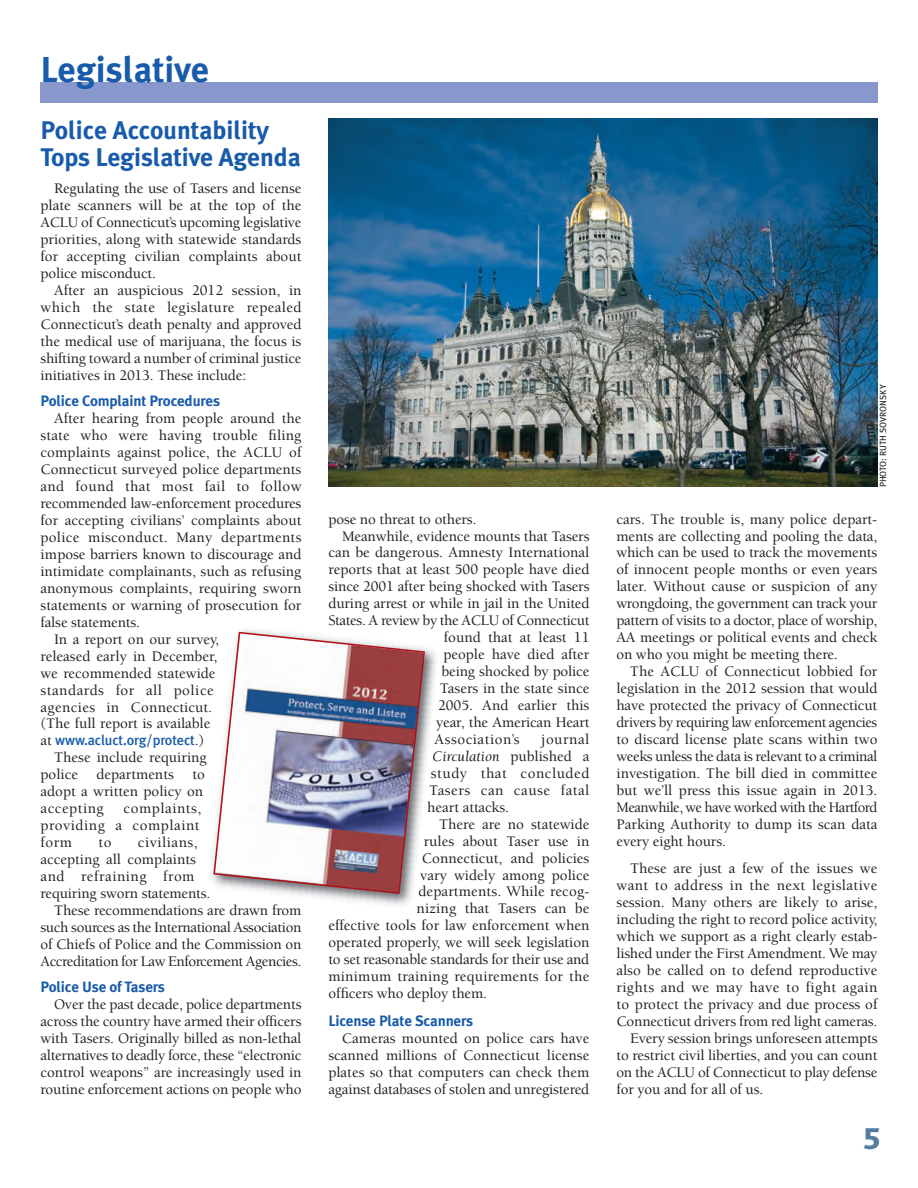
<style>
.page{position:relative;width:918px;height:1188px;background:#fff}
.page>*{position:absolute;margin:0;border:0;box-sizing:border-box;transform-origin:0 0}
.t1{font:700 36px "Meta Plus";color:#175baa}
.t2{font:800 31.5px "Bliss";color:#567ca4}
.t3{font:700 25.5px/27px "Meta Plus";letter-spacing:-.005em;color:#175baa}
.t4{font:500 15px/17px "Berkeley Std";color:#231f20;text-align:justify}
.t5{font:500 15px "Berkeley Std";letter-spacing:.025em;color:#231f20}
.t6{font:500 15px "Berkeley Std";letter-spacing:.035em;color:#231f20}
.t7{font:500 15px "Berkeley Std";letter-spacing:-.025em;color:#231f20}
.t8{font:700 15px "Meta Plus";letter-spacing:-.01em;color:#175baa}
.t9{font:500 15px "Berkeley Std";letter-spacing:-.03em;color:#231f20}
.t10{font:500 15px "Berkeley Std";letter-spacing:-.02em;color:#231f20}
.t11{font:500 15px "Berkeley Std";letter-spacing:.02em;color:#231f20}
.t12{font:italic 15px "Berkeley Std";color:#231f20}
.t13{font:500 14.25px "Meta Plus";letter-spacing:-.01em;color:#175baa}
.t14{font:9px "Meta Plus";color:#231f20}
.s1{font-family:"Berkeley Std";font-size:15px;color:#231f20}
.s2{font-weight:500;font-style:normal}
</style>
<div class="page">
<div style="left:41px;top:82px;width:837px;height:21px;background:#8998cc"></div>
<img style="left:329px;top:119px;width:549px;height:367px">
<img style="left:211px;top:629px;width:225px;height:276px">
<img style="left:213px;top:631px;width:213px;height:264px">
<h1 class="t1" style="left:40px;top:49px;width:170px">Legislative</h1>
<h3 class="t3" style="left:40px;top:117px;width:262px">Police Accountability<br>Tops Legislative Agenda</h3>
<p class="t4" style="left:40px;top:181px;width:263px;text-indent:14px">Regulating the use of Tasers and license plate scanners will be at the top of the ACLU of Connecticut’s upcoming legislative priorities, along with statewide standards for accepting civilian complaints about police misconduct.</p>
<p class="t4" style="left:40px;top:283px;width:263px;text-indent:14px">After an auspicious 2012 session, in which the state legislature repealed Connecticut’s death penalty and approved the medical use of marijuana, the focus is shifting toward a number of criminal justice initiatives in 2013. These include:</p>
<p class="t8" style="left:40px;top:392px;width:181px">Police Complaint Procedures</p>
<p class="t4" style="left:54px;top:411px;width:249px">After hearing from people around the</p>
<p class="t4" style="left:40px;top:428px;width:263px">state who were having trouble filing</p>
<p class="t4" style="left:40px;top:445px;width:262px">complaints against police, the ACLU of</p>
<p class="t4" style="left:40px;top:462px;width:262px">Connecticut surveyed police departments</p>
<p class="t5" style="left:40px;top:481px;width:262px">and found that most fail to follow</p>
<p class="t4" style="left:40px;top:496px;width:262px">recommended law-enforcement procedures</p>
<p class="t4" style="left:40px;top:513px;width:262px">for accepting civilians’ complaints about</p>
<p class="t11" style="left:40px;top:531px;width:263px">police misconduct. Many departments</p>
<p class="t4" style="left:40px;top:547px;width:262px">impose barriers known to discourage and</p>
<p class="t4" style="left:40px;top:564px;width:262px">intimidate complainants, such as refusing</p>
<p class="t4" style="left:40px;top:581px;width:263px">anonymous complaints, requiring sworn</p>
<p class="t4" style="left:40px;top:598px;width:262px">statements or warning of prosecution for</p>
<p class="t4" style="left:40px;top:615px;width:101px">false statements.</p>
<p class="t4" style="left:54px;top:632px;width:167px">In a report on our survey,</p>
<p class="t4" style="left:40px;top:649px;width:178px">released early in December,</p>
<p class="t4" style="left:40px;top:666px;width:177px">we recommended statewide</p>
<p class="t6" style="left:40px;top:684px;width:175px">standards for all police</p>
<p class="t5" style="left:40px;top:701px;width:173px">agencies in Connecticut.</p>
<p class="t4" style="left:40px;top:717px;width:171px">(The full report is available</p>
<p class="t13" style="left:40px;top:732px;width:165px"><span class="s1">at</span> www.acluct.org/protect<span class="s1">.)</span></p>
<p class="t4" style="left:41px;top:750px;width:168px;text-align:left;text-indent:14px">These include requiring police departments to adopt a written policy on accepting</p>
<p class="t4" style="left:41px;top:801px;width:162px;text-indent:83px">complaints, providing a complaint form</p>
<p class="t4" style="left:98px;top:835px;width:15px">to</p>
<p class="t6" style="left:138px;top:837px;width:61px">civilians,</p>
<p class="t4" style="left:41px;top:852px;width:157px">accepting all complaints</p>
<p class="t6" style="left:41px;top:870px;width:156px">and refraining from</p>
<p class="t4" style="left:41px;top:886px;width:171px">requiring sworn statements.</p>
<p class="t4" style="left:54px;top:903px;width:249px">These recommendations are drawn from</p>
<p class="t7" style="left:41px;top:921px;width:263px">such sources as the International Association</p>
<p class="t4" style="left:41px;top:937px;width:263px">of Chiefs of Police and the Commission on</p>
<p class="t9" style="left:41px;top:955px;width:262px">Accreditation for Law Enforcement Agencies.</p>
<p class="t8" style="left:41px;top:979px;width:126px">Police Use of Tasers</p>
<p class="t4" style="left:41px;top:997px;width:263px;text-indent:14px">Over the past decade, police departments across the country have armed their officers with Tasers. Originally billed as non-lethal alternatives to deadly force, these “electronic control weapons” are increasingly used in routine enforcement actions on people who</p>
<p class="t4" style="left:329px;top:512px;width:150px">pose no threat to others.</p>
<p class="t4" style="left:342px;top:529px;width:249px">Meanwhile, evidence mounts that Tasers</p>
<p class="t4" style="left:329px;top:546px;width:262px">can be dangerous. Amnesty International</p>
<p class="t4" style="left:329px;top:563px;width:262px">reports that at least 500 people have died</p>
<p class="t4" style="left:329px;top:579px;width:262px">since 2001 after being shocked with Tasers</p>
<p class="t4" style="left:329px;top:596px;width:263px">during arrest or while in jail in the United</p>
<p class="t7" style="left:329px;top:615px;width:262px">States. A review by the ACLU of Connecticut</p>
<p class="t4" style="left:444px;top:630px;width:147px">found that at least 11</p>
<p class="t4" style="left:443px;top:647px;width:148px">people have died after</p>
<p class="t4" style="left:442px;top:664px;width:149px">being shocked by police</p>
<p class="t4" style="left:440px;top:681px;width:151px">Tasers in the state since</p>
<p class="t4" style="left:438px;top:698px;width:153px">2005. And earlier this</p>
<p class="t4" style="left:436px;top:715px;width:155px">year, the American Heart</p>
<p class="t6" style="left:434px;top:733px;width:87px">Association’s</p>
<p class="t6" style="left:541px;top:733px;width:50px">journal</p>
<p class="t12" style="left:433px;top:750px;width:158px">Circulation <span class="s2">published a</span></p>
<p class="t6" style="left:431px;top:767px;width:160px">study that concluded</p>
<p class="t6" style="left:429px;top:784px;width:162px">Tasers can cause fatal</p>
<p class="t4" style="left:427px;top:800px;width:83px">heart attacks.</p>
<p class="t4" style="left:439px;top:817px;width:152px">There are no statewide</p>
<p class="t4" style="left:424px;top:834px;width:167px">rules about Taser use in</p>
<p class="t4" style="left:422px;top:851px;width:169px">Connecticut, and policies</p>
<p class="t4" style="left:420px;top:868px;width:171px">vary widely among police</p>
<p class="t4" style="left:418px;top:885px;width:173px">departments. While recog-</p>
<p class="t4" style="left:417px;top:902px;width:174px">nizing that Tasers can be</p>
<p class="t4" style="left:328px;top:918px;width:263px">effective tools for law enforcement when</p>
<p class="t4" style="left:328px;top:935px;width:262px">operated properly, we will seek legislation</p>
<p class="t4" style="left:328px;top:952px;width:262px">to set reasonable standards for their use and</p>
<p class="t4" style="left:328px;top:969px;width:262px">minimum training requirements for the</p>
<p class="t4" style="left:328px;top:986px;width:160px">officers who deploy them.</p>
<p class="t8" style="left:328px;top:1012px;width:146px">License Plate Scanners</p>
<p class="t4" style="left:328px;top:1031px;width:263px;text-indent:14px">Cameras mounted on police cars have scanned millions of Connecticut license plates so that computers can check them against databases of stolen and unregistered</p>
<p class="t14" style="left:878px;top:487px;width:104px;rotate:-90deg">PHOTO: RUTH SOVRONSKY</p>
<p class="t4" style="left:616px;top:512px;width:263px">cars. The trouble is, many police depart&shy;ments are collecting and pooling the data, which can be used to track the movements of innocent people months or even years later. Without cause or suspicion of any wrongdoing, the government can track your pattern of visits to a doctor, place of worship, AA meetings or political events and check on who you might be meeting there.</p>
<p class="t4" style="left:616px;top:664px;width:263px;text-indent:14px">The ACLU of Connecticut lobbied for legislation in the 2012 session that would have protected the privacy of Connecticut drivers by requiring law enforcement agencies to discard license plate scans within two weeks unless the data is relevant to a criminal investigation. The bill died in committee but we’ll press this issue again in 2013.<br>Meanwhile, we have worked with the Hartford Parking Authority to dump its scan data every eight hours.</p>
<p class="t4" style="left:630px;top:861px;width:249px">These are just a few of the issues we</p>
<p class="t5" style="left:616px;top:880px;width:262px">want to address in the next legislative</p>
<p class="t4" style="left:616px;top:895px;width:263px">session. Many others are likely to arise,</p>
<p class="t4" style="left:616px;top:912px;width:262px">including the right to record police activity,</p>
<p class="t4" style="left:616px;top:929px;width:262px">which we support as a right clearly estab-</p>
<p class="t4" style="left:616px;top:946px;width:262px">lished under the First Amendment. We may</p>
<p class="t4" style="left:616px;top:963px;width:263px">also be called on to defend reproductive</p>
<p class="t5" style="left:616px;top:981px;width:262px">rights and we may have to fight again</p>
<p class="t4" style="left:616px;top:997px;width:262px">to protect the privacy and due process of</p>
<p class="t4" style="left:616px;top:1014px;width:263px">Connecticut drivers from red light cameras.</p>
<p class="t4" style="left:630px;top:1031px;width:249px">Every session brings unforeseen attempts</p>
<p class="t4" style="left:616px;top:1048px;width:263px">to restrict civil liberties, and you can count</p>
<p class="t10" style="left:616px;top:1066px;width:262px">on the ACLU of Connecticut to play defense</p>
<p class="t4" style="left:616px;top:1082px;width:148px">for you and for all of us.</p>
<h2 class="t2" style="left:863px;top:1127px;width:19px">5</h2>
</div>
